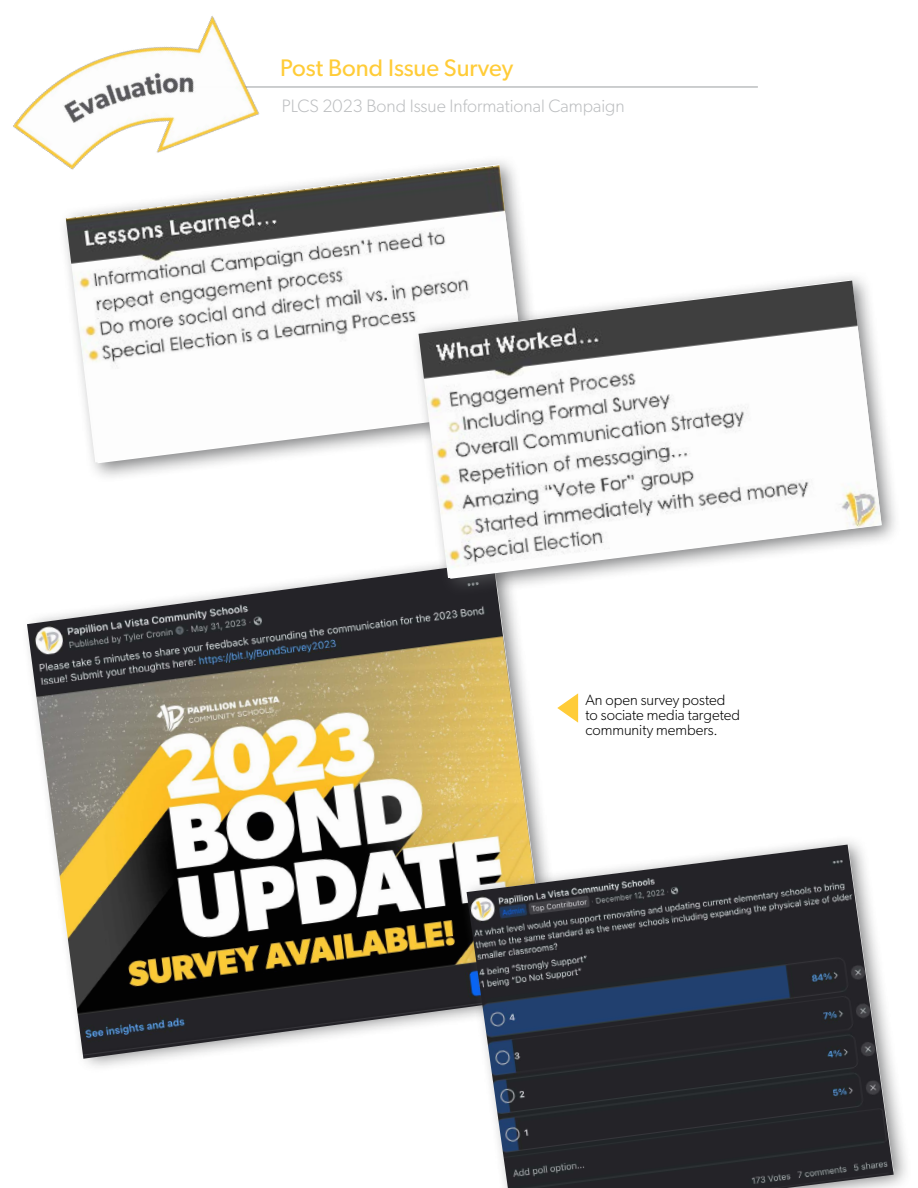
<style>
.page{position:relative;width:918px;height:1188px;background:#fff}
.page>*{position:absolute;margin:0;border:0;box-sizing:border-box;transform-origin:0 0}
.t1{font:24px "Gibson";color:#ffcc38}
.t2{font:300 18px "Gibson";color:#bcbec0}
.t3{font:300 15px/15px "Gibson";color:#000}
</style>
<div class="page">
<img style="left:27px;top:568px;width:517px;height:491px">
<hr style="left:162px;top:86px;width:596px;height:2px;background:#bcbec0">
<img style="left:13px;top:16px;width:291px;height:143px">
<div style="left:460px;top:835px;width:453px;height:353px;background:#58595b;opacity:.75"></div>
<img style="left:467px;top:845px;width:427px;height:343px">
<svg style="left:557px;top:693px;width:21px;height:30px"></svg>
<div style="left:58px;top:155px;width:490px;height:327px;background:#58595b;opacity:.75"></div>
<img style="left:66px;top:165px;width:463px;height:298px">
<div style="left:411px;top:270px;width:490px;height:328px;background:#58595b;opacity:.75"></div>
<img style="left:419px;top:281px;width:463px;height:297px">
<h1 class="t1" style="left:280px;top:53px;width:235px">Post Bond Issue Survey</h1>
<p class="t2" style="left:282px;top:95px;width:344px">PLCS 2023 Bond Issue Informational Campaign</p>
<p class="t3" style="left:585px;top:693px;width:156px">An open survey posted to sociate media targeted community members.</p>
</div>
